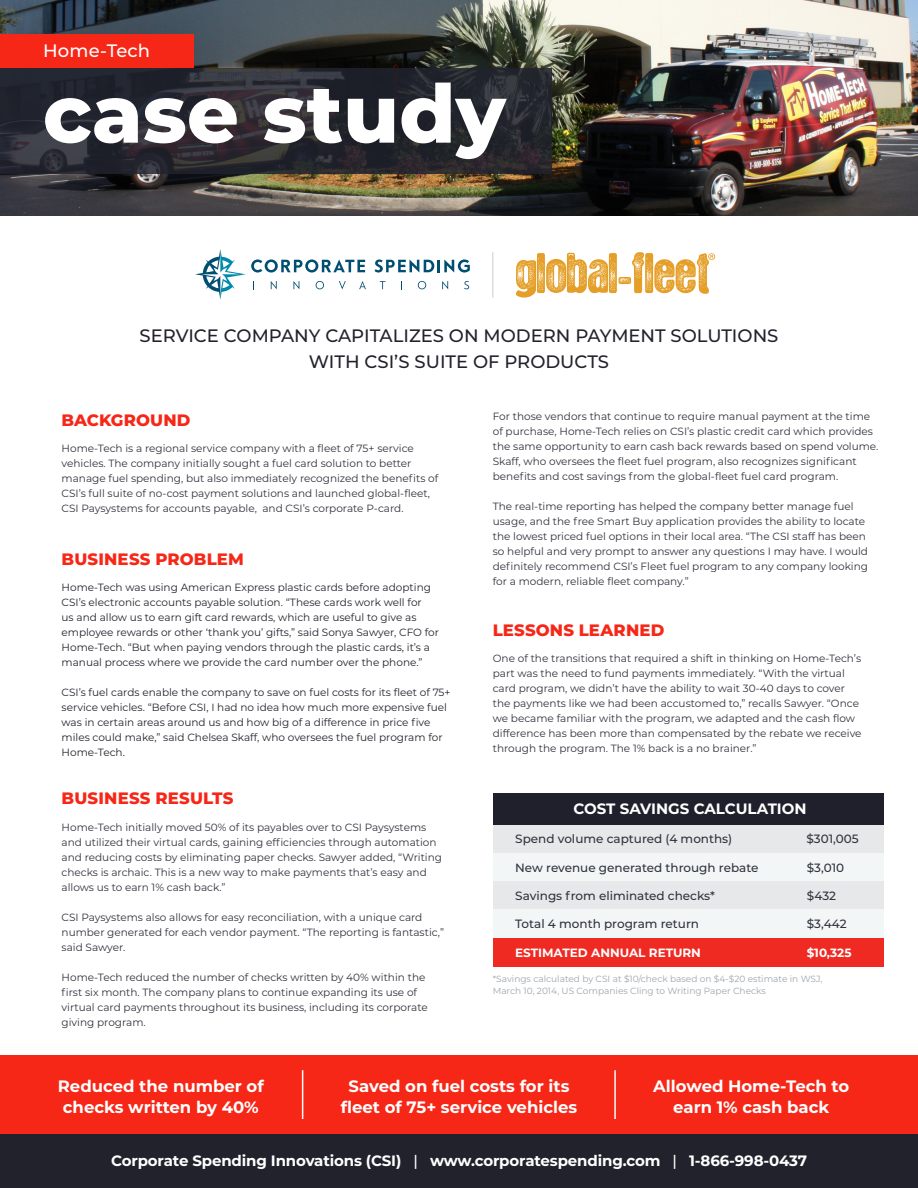
<style>
.page{position:relative;width:918px;height:1188px;background:#fff}
.page>*{position:absolute;margin:0;border:0;box-sizing:border-box;transform-origin:0 0}
.t1{font:800 81px "Montserrat";color:#fff}
.t2{font:500 18px "Montserrat";color:#22222d}
.t3{font:500 18px "Montserrat";letter-spacing:.01em;color:#fff}
.body{font:700 16.5px/21px "Montserrat";color:#fff;text-align:center}
.body-2{font:800 16.5px "Montserrat";letter-spacing:.01em;color:#f72717}
.body-3{font:700 15px "Montserrat";letter-spacing:-.01em;color:#fff}
.body-4{font:500 12px "Montserrat";color:#31323d}
.body-5{font:700 12px "Montserrat";color:#fff}
.t4{font:10.5px/15px "Montserrat";color:#31323d}
.t5{font:10.5px/15px "Montserrat";color:#22222d}
.t6{font:9px "Montserrat";color:#9fa5ab}
.s1{font-weight:500}
</style>
<div class="page">
<img style="left:0;top:0;width:918px;height:216px">
<div style="left:0;top:1134px;width:918px;height:54px;background:#22222d"></div>
<svg style="left:0;top:68px;width:552px;height:105px;background:#282830"></svg>
<div style="left:0;top:34px;width:194px;height:34px;background:#f72717"></div>
<svg style="left:374px;top:259px;width:96px;height:14px"></svg>
<svg style="left:380px;top:281px;width:5px;height:8px"></svg>
<svg style="left:418px;top:281px;width:8px;height:8px"></svg>
<svg style="left:442px;top:281px;width:6px;height:8px"></svg>
<svg style="left:464px;top:281px;width:5px;height:8px"></svg>
<svg style="left:195px;top:249px;width:171px;height:51px"></svg>
<hr style="left:492px;top:252px;width:1px;height:46px;background:#c8cccf">
<svg style="left:516px;top:252px;width:199px;height:46px"></svg>
<div style="left:0;top:1055px;width:918px;height:79px;background:#f72717"></div>
<hr style="left:302px;top:1070px;width:1px;height:49px;background:#fff">
<hr style="left:614px;top:1070px;width:2px;height:49px;background:#fff">
<div style="left:493px;top:824px;width:390px;height:29px;background:#e6e8e9"></div>
<div style="left:493px;top:793px;width:390px;height:31px;background:#1f202c"></div>
<div style="left:493px;top:853px;width:390px;height:28px;background:#f3f6f7"></div>
<div style="left:493px;top:881px;width:390px;height:29px;background:#e6e8e9"></div>
<div style="left:493px;top:910px;width:390px;height:28px;background:#f3f6f7"></div>
<div style="left:493px;top:938px;width:390px;height:28px;background:#ee2a23"></div>
<p class="t3" style="left:43px;top:38px;width:109px">Home-Tech</p>
<p class="t1" style="left:43px;top:55px;width:464px">case study</p>
<p class="t2" style="left:140px;top:323px;width:640px">SERVICE COMPANY CAPITALIZES ON MODERN PAYMENT SOLUTIONS</p>
<p class="t2" style="left:309px;top:349px;width:302px">WITH CSI’S SUITE OF PRODUCTS</p>
<p class="body-2" style="left:62px;top:408px;width:130px">BACKGROUND</p>
<p class="t4" style="left:62px;top:440px;width:378px">Home-Tech is a regional service company with a fleet of 75+ service vehicles. The company initially sought a fuel card solution to better manage fuel spending, but also immediately recognized the benefits of CSI’s full suite of no-cost payment solutions and launched global-fleet, CSI Paysystems for accounts payable, and CSI’s corporate P-card.</p>
<p class="body-2" style="left:62px;top:547px;width:184px">BUSINESS PROBLEM</p>
<p class="t5" style="left:62px;top:580px;width:379px">Home-Tech was using American Express plastic cards before adopting CSI’s electronic accounts payable solution. “These cards work well for<br>us and allow us to earn gift card rewards, which are useful to give as employee rewards or other ‘thank you’ gifts,” said Sonya Sawyer, CFO for Home-Tech. “But when paying vendors through the plastic cards, it’s a manual process where we provide the card number over the phone.”</p>
<p class="t5" style="left:62px;top:685px;width:391px">CSI’s fuel cards enable the company to save on fuel costs for its fleet of 75+ service vehicles. “Before CSI, I had no idea how much more expensive fuel was in certain areas around us and how big of a difference in price five miles could make,” said Chelsea Skaff, who oversees the fuel program for Home-Tech.</p>
<p class="body-2" style="left:62px;top:786px;width:173px">BUSINESS RESULTS</p>
<p class="t4" style="left:62px;top:819px;width:382px">Home-Tech initially moved 50% of its payables over to CSI Paysystems and utilized their virtual cards, gaining efficiencies through automation and reducing costs by eliminating paper checks. Sawyer added, “Writing checks is archaic. This is a new way to make payments that’s easy and allows us to earn 1% cash back.”</p>
<p class="t4" style="left:62px;top:909px;width:384px">CSI Paysystems also allows for easy reconciliation, with a unique card number generated for each vendor payment. “The reporting is fantastic,” said Sawyer.</p>
<p class="t4" style="left:62px;top:969px;width:365px">Home-Tech reduced the number of checks written by 40% within the</p>
<p class="t4" style="left:62px;top:984px;width:368px">first six month. The company plans to continue expanding its use of virtual card payments throughout its business, including its corporate giving program.</p>
<p class="t4" style="left:493px;top:408px;width:387px">For those vendors that continue to require manual payment at the time of purchase, Home-Tech relies on CSI’s plastic credit card which provides the same opportunity to earn cash back rewards based on spend volume.<br>Skaff, who oversees the fleet fuel program, also recognizes significant benefits and cost savings from the global-fleet fuel card program.</p>
<p class="t4" style="left:493px;top:498px;width:377px">The real-time reporting has helped the company better manage fuel usage, and the free Smart Buy application provides the ability to locate the lowest priced fuel options in their local area. “The CSI staff has been so helpful and very prompt to answer any questions I may have. I would definitely recommend CSI’s Fleet fuel program to any company looking for a modern, reliable fleet company.”</p>
<p class="body-2" style="left:493px;top:618px;width:173px">LESSONS LEARNED</p>
<p class="t4" style="left:493px;top:651px;width:370px">One of the transitions that required a shift in thinking on Home-Tech’s part was the need to fund payments immediately. “With the virtual card program, we didn’t have the ability to wait 30-40 days to cover the payments like we had been accustomed to,” recalls Sawyer. “Once we became familiar with the program, we adapted and the cash flow difference has been more than compensated by the rebate we receive through the program. The 1% back is a no brainer.”</p>
<p class="body-3" style="left:573px;top:798px;width:235px">COST SAVINGS CALCULATION</p>
<p class="body-4" style="left:515px;top:830px;width:219px">Spend volume captured (4 months)</p>
<p class="body-4" style="left:807px;top:830px;width:54px">$301,005</p>
<p class="body-4" style="left:515px;top:859px;width:245px">New revenue generated through rebate</p>
<p class="body-4" style="left:807px;top:859px;width:39px">$3,010</p>
<p class="body-4" style="left:515px;top:887px;width:201px">Savings from eliminated checks*</p>
<p class="body-4" style="left:807px;top:887px;width:31px">$432</p>
<p class="body-4" style="left:515px;top:916px;width:185px">Total 4 month program return</p>
<p class="body-4" style="left:807px;top:916px;width:41px">$3,442</p>
<p class="body-5" style="left:515px;top:944px;width:187px">ESTIMATED ANNUAL RETURN</p>
<p class="body-5" style="left:807px;top:944px;width:46px">$10,325</p>
<p class="t6" style="left:493px;top:973px;width:331px">*Savings calculated by CSI at $10/check based on $4-$20 estimate in WSJ,</p>
<p class="t6" style="left:493px;top:985px;width:275px">March 10, 2014, US Companies Cling to Writing Paper Checks</p>
<p class="body" style="left:58px;top:1075px;width:208px">Reduced the number of checks written by 40%</p>
<p class="body" style="left:341px;top:1075px;width:238px">Saved on fuel costs for its fleet of 75+ service vehicles</p>
<p class="body" style="left:653px;top:1075px;width:197px">Allowed Home-Tech to earn 1% cash back</p>
<p class="body-3" style="left:111px;top:1150px;width:697px">Corporate Spending Innovations (CSI) <span class="s1">|</span> www.corporatespending.com <span class="s1">|</span> 1-866-998-0437</p>
</div>
